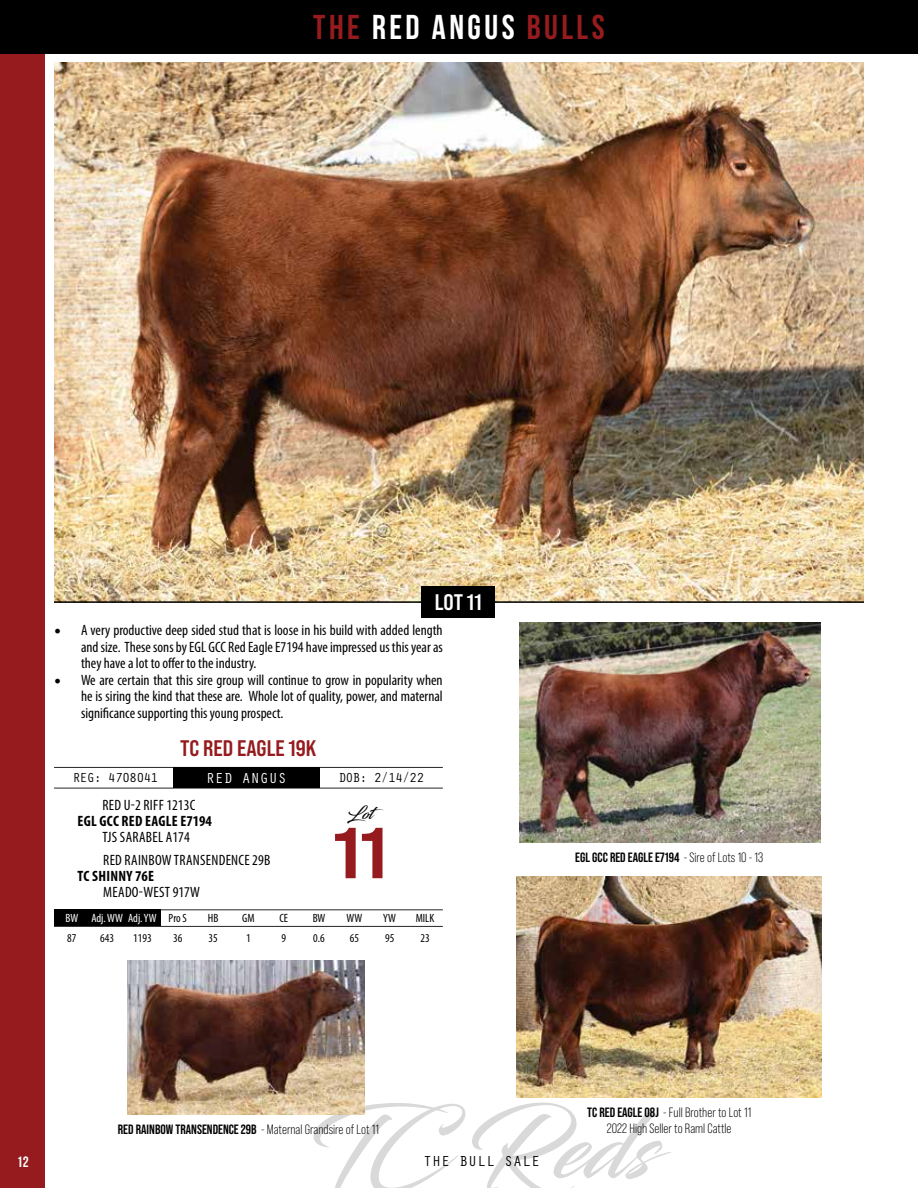
<style>
.page{position:relative;width:918px;height:1188px;background:#fff}
.page>*{position:absolute;margin:0;border:0;box-sizing:border-box;transform-origin:0 0}
.t1{font:90px "Blacksword";color:#000}
.t2{font:72px "Bebas Neue Pro Exp Eb";color:#951b1e}
.t3{font:34.5px "Bebas Neue";letter-spacing:.1em;color:#951b1e}
.t4{font:22.5px "Bebas Neue Pro Sm E Bd";color:#951b1e}
.t5{font:22.5px "Bebas Neue Pro Sm E Bd";color:#fff}
.t6{font:16.5px "Blacksword";color:#000}
.t7{font:condensed 15px/16.5px "Myriad Pro";color:#000;text-align:justify}
.t8{font:condensed 15px/32.1px "Myriad Pro";letter-spacing:.02em;color:#000}
.t9{font:700 condensed 15px "Myriad Pro";letter-spacing:.02em;color:#000}
.t10{font:15px "Orator Std";color:#000}
.t11{font:15px "Orator Std";color:#fff}
.t12{font:15px "Bebas Neue";color:#fff}
.t13{font:700 13.5px "Bebas Neue Pro";color:#000}
.t14{font:13.5px "Bebas Neue Pro";color:#000}
.t15{font:13.5px "Orator Std";letter-spacing:-.075em;color:#000}
.t16{font:condensed 12px "Myriad Pro";color:#000}
.t17{font:condensed 12px "Myriad Pro";letter-spacing:-.005em;color:#fff}
.s1{color:#fff}
.s2{font-family:"Minion Pro";font-stretch:normal;font-size:18px}
.s3{color:#000}
.s4{font-weight:400}
.s5{font-weight:700}
</style>
<div class="page">
<div style="left:0;top:0;width:45px;height:1188px;background:#951b1e"></div>
<div style="left:0;top:0;width:918px;height:54px;background:#000"></div>
<div style="left:174px;top:767px;width:146px;height:21px;background:#000"></div>
<hr style="left:54px;top:767px;width:389px;height:1px;background:#000">
<hr style="left:54px;top:788px;width:389px;height:1px;background:#000">
<hr style="left:54px;top:909px;width:389px;height:1px;background:#000">
<div style="left:54px;top:910px;width:106px;height:16px;background:#000"></div>
<hr style="left:54px;top:926px;width:389px;height:1px;background:#000">
<img style="left:54px;top:62px;width:810px;height:539px">
<hr style="left:54px;top:601px;width:810px;height:2px;background:#000">
<div style="left:421px;top:586px;width:74px;height:32px;background:#000"></div>
<img style="left:519px;top:622px;width:301px;height:221px">
<img style="left:516px;top:876px;width:306px;height:221px">
<img style="left:128px;top:960px;width:236px;height:154px">
<h3 class="t3" style="left:313px;top:9px;width:293px">THE <span class="s1">RED ANGUS</span> BULLS</h3>
<h3 class="t5" style="left:435px;top:589px;width:48px">LOT 11</h3>
<p class="t7" style="left:81px;top:622px;width:363px;text-indent:-27px"><span class="s2">•</span> A very productive deep sided stud that is loose in his build with added length and size. These sons by EGL GCC Red Eagle E7194 have impressed us this year as they have a lot to offer to the industry.</p>
<p class="t7" style="left:81px;top:672px;width:363px;text-indent:-27px"><span class="s2">•</span> We are certain that this sire group will continue to grow in popularity when he is siring the kind that these are. Whole lot of quality, power, and maternal significance supporting this young prospect.</p>
<h3 class="t4" style="left:180px;top:735px;width:138px">TC RED EAGLE 19K</h3>
<p class="t15" style="left:73px;top:768px;width:88px">REG: 4708041</p>
<p class="t11" style="left:206px;top:767px;width:82px">RED ANGUS</p>
<p class="t15" style="left:338px;top:768px;width:88px">DOB: 2/14/22</p>
<p class="t8" style="left:102px;top:789px;width:94px">RED U-2 RIFF 1213C<br>TJS SARABEL A174</p>
<p class="t9" style="left:78px;top:812px;width:136px">EGL GCC RED EAGLE E7194</p>
<p class="t6" style="left:347px;top:804px;width:39px">Lot</p>
<h2 class="t2" style="left:333px;top:808px;width:54px">11</h2>
<p class="t8" style="left:103px;top:843px;width:168px">RED RAINBOW TRANSENDENCE 29B<br>MEADO-WEST 917W</p>
<p class="t9" style="left:78px;top:866px;width:78px">TC SHINNY 76E</p>
<p class="t17" style="left:65px;top:911px;width:123px">BW Adj. WW Adj. YW <span class="s3">Pro S</span></p>
<p class="t16" style="left:208px;top:911px;width:12px">HB</p>
<p class="t16" style="left:242px;top:911px;width:14px">GM</p>
<p class="t16" style="left:279px;top:911px;width:10px">CE</p>
<p class="t16" style="left:313px;top:911px;width:14px">BW</p>
<p class="t16" style="left:347px;top:911px;width:17px">WW</p>
<p class="t16" style="left:383px;top:911px;width:14px">YW</p>
<p class="t16" style="left:416px;top:911px;width:20px">MILK</p>
<p class="t16" style="left:67px;top:931px;width:11px">87</p>
<p class="t16" style="left:100px;top:931px;width:15px">643</p>
<p class="t16" style="left:133px;top:931px;width:20px">1193</p>
<p class="t16" style="left:173px;top:931px;width:11px">36</p>
<p class="t16" style="left:209px;top:931px;width:11px">35</p>
<p class="t16" style="left:246px;top:931px;width:6px">1</p>
<p class="t16" style="left:281px;top:931px;width:6px">9</p>
<p class="t16" style="left:313px;top:931px;width:13px">0.6</p>
<p class="t16" style="left:350px;top:931px;width:11px">65</p>
<p class="t16" style="left:385px;top:931px;width:11px">95</p>
<p class="t16" style="left:420px;top:931px;width:11px">23</p>
<p class="t13" style="left:575px;top:850px;width:189px">EGL GCC RED EAGLE E7194 <span class="s4">- Sire of Lots 10 - 13</span></p>
<h1 class="t1" style="left:308px;top:1094px;width:348px">TC Reds</h1>
<p class="t14" style="left:587px;top:1105px;width:165px"><span class="s5">TC RED EAGLE 08J</span> - Full Brother to Lot 11</p>
<p class="t13" style="left:118px;top:1122px;width:263px">RED RAINBOW TRANSENDENCE 29B <span class="s4">- Maternal Grandsire of Lot 11</span></p>
<p class="t14" style="left:607px;top:1121px;width:126px">2022 High Seller to Raml Cattle</p>
<p class="t12" style="left:17px;top:1153px;width:13px">12</p>
<p class="t10" style="left:423px;top:1150px;width:118px">THE BULL SALE</p>
</div>
